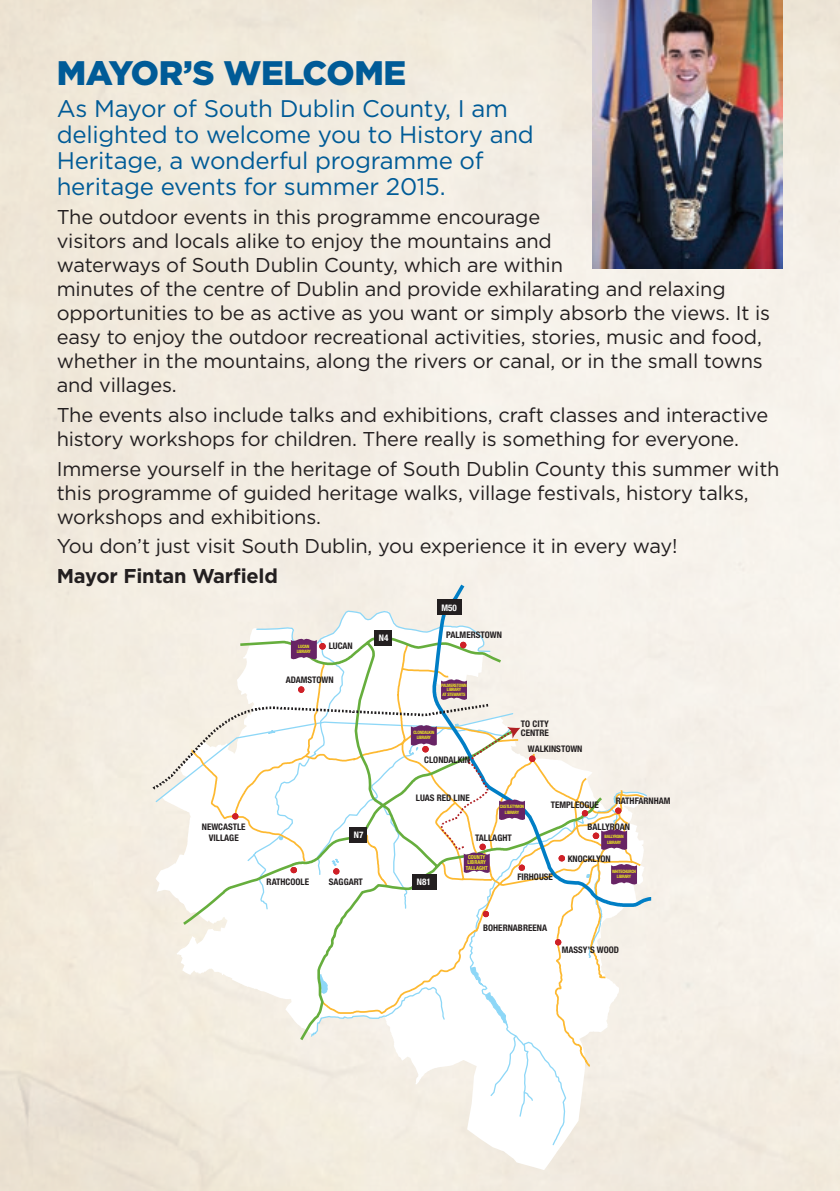
<style>
.page{position:relative;width:840px;height:1191px;background:#fff}
.page>*{position:absolute;margin:0;border:0;box-sizing:border-box;transform-origin:0 0}
.t1{font:900 34px "Gotham";letter-spacing:-.01em;color:#005b97}
.t2{font:24px/26px "Gotham";letter-spacing:-.01em;color:#005b97}
.t3{font:20px/24px "Gotham";letter-spacing:-.01em;color:#231f20}
.t4{font:700 20px "Gotham";letter-spacing:-.01em;color:#231f20}
.t5{font:700 condensed 9px/9px "Helvetica Neue LT Std";color:#231f20}
.t6{font:700 condensed 9px "Helvetica Neue LT Std";color:#fff}
.t7{font:700 condensed 5.4px/5.4px "Helvetica Neue LT Std";color:#ebe823;text-align:center}
.t8{font:700 condensed 4.6px/5.4px "Helvetica Neue LT Std";letter-spacing:-.05em;color:#ebe823;text-align:center}
</style>
<div class="page">
<img style="left:0;top:0;width:839px;height:1191px">
<img style="left:592px;top:0;width:190px;height:269px">
<svg style="left:155px;top:1146px;width:491px;height:24px;background:#f2ebdf"></svg>
<svg style="left:154px;top:610px;width:493px;height:536px"></svg>
<svg style="left:190px;top:909px;width:455px;height:159px"></svg>
<svg style="left:180px;top:635px;width:424px;height:408px"></svg>
<svg style="left:430px;top:584px;width:224px;height:325px"></svg>
<svg style="left:460px;top:642px;width:6px;height:6px"></svg>
<svg style="left:581px;top:810px;width:6px;height:6px"></svg>
<svg style="left:613px;top:796px;width:8px;height:17px"></svg>
<svg style="left:558px;top:855px;width:6px;height:6px"></svg>
<div style="left:592px;top:832px;width:6px;height:7px;border:1px solid #cf2027;border-radius:50%"></div>
<svg style="left:482px;top:911px;width:6px;height:6px"></svg>
<div style="left:437px;top:600px;width:24px;height:15px;background:#231f20"></div>
<div style="left:412px;top:874px;width:24px;height:15px;background:#231f20"></div>
<div style="left:374px;top:630px;width:17px;height:15px;background:#231f20"></div>
<svg style="left:555px;top:939px;width:6px;height:6px"></svg>
<svg style="left:291px;top:636px;width:34px;height:26px"></svg>
<svg style="left:610px;top:861px;width:26px;height:26px"></svg>
<svg style="left:593px;top:826px;width:33px;height:26px"></svg>
<svg style="left:152px;top:677px;width:383px;height:198px"></svg>
<h1 class="t1" style="left:57px;top:53px;width:351px">MAYOR’S WELCOME</h1>
<p class="t2" style="left:57px;top:95px;width:478px">As Mayor of South Dublin County, I am delighted to welcome you to History and Heritage, a wonderful programme of heritage events for summer 2015.</p>
<p class="t3" style="left:57px;top:205px;width:714px">The outdoor events in this programme encourage<br>visitors and locals alike to enjoy the mountains and<br>waterways of South Dublin County, which are within<br>minutes of the centre of Dublin and provide exhilarating and relaxing opportunities to be as active as you want or simply absorb the views. It is easy to enjoy the outdoor recreational activities, stories, music and food, whether in the mountains, along the rivers or canal, or in the small towns and villages.</p>
<p class="t3" style="left:57px;top:402px;width:712px">The events also include talks and exhibitions, craft classes and interactive history workshops for children. There really is something for everyone.</p>
<p class="t3" style="left:57px;top:456px;width:724px">Immerse yourself in the heritage of South Dublin County this summer with this programme of guided heritage walks, village festivals, history talks, workshops and exhibitions.</p>
<p class="t3" style="left:57px;top:534px;width:622px">You don’t just visit South Dublin, you experience it in every way!</p>
<p class="t4" style="left:57px;top:564px;width:222px">Mayor Fintan Warfield</p>
<p class="t8" style="left:296px;top:643px;width:16px">LUCAN<br>LIBRARY</p>
<p class="t5" style="left:328px;top:641px;width:26px">LUCAN</p>
<p class="t5" style="left:285px;top:675px;width:49px">ADAMSTOWN</p>
<p class="t6" style="left:379px;top:632px;width:11px">N4</p>
<p class="t6" style="left:441px;top:602px;width:17px">M50</p>
<p class="t5" style="left:446px;top:630px;width:57px">PALMERSTOWN</p>
<p class="t8" style="left:441px;top:682px;width:27px;line-height:4.6px">PALMERSTOWN<br>LIBRARY<br>AT STEWARTS</p>
<p class="t8" style="left:413px;top:729px;width:22px">CLONDALKIN<br>LIBRARY</p>
<p class="t5" style="left:424px;top:755px;width:47px">CLONDALKIN</p>
<p class="t5" style="left:415px;top:793px;width:55px">LUAS RED LINE</p>
<p class="t5" style="left:520px;top:719px;width:30px">TO CITY<br>CENTRE</p>
<p class="t5" style="left:527px;top:743px;width:56px">WALKINSTOWN</p>
<p class="t8" style="left:499px;top:804px;width:26px">CASTLETYMON<br>LIBRARY</p>
<p class="t5" style="left:550px;top:800px;width:49px">TEMPLEOGUE</p>
<p class="t5" style="left:615px;top:796px;width:56px">RATHFARNHAM</p>
<p class="t5" style="left:202px;top:821px;width:45px;line-height:10.8px;text-align:center">NEWCASTLE<br>VILLAGE</p>
<p class="t5" style="left:587px;top:822px;width:44px">BALLYROAN</p>
<p class="t6" style="left:353px;top:829px;width:11px">N7</p>
<p class="t5" style="left:474px;top:833px;width:38px">TALLAGHT</p>
<p class="t8" style="left:604px;top:833px;width:21px">BALLYROAN<br>LIBRARY</p>
<p class="t5" style="left:266px;top:877px;width:44px">RATHCOOLE</p>
<p class="t5" style="left:329px;top:877px;width:36px">SAGGART</p>
<p class="t6" style="left:416px;top:876px;width:15px">N81</p>
<p class="t7" style="left:465px;top:854px;width:24px">COUNTY<br>LIBRARY<br>TALLAGHT</p>
<p class="t5" style="left:517px;top:872px;width:37px">FIRHOUSE</p>
<p class="t5" style="left:567px;top:854px;width:44px">KNOCKLYON</p>
<p class="t8" style="left:611px;top:868px;width:26px">WHITECHURCH<br>LIBRARY</p>
<p class="t5" style="left:483px;top:923px;width:65px">BOHERNABREENA</p>
<p class="t5" style="left:561px;top:945px;width:59px">MASSY’S WOOD</p>
</div>
